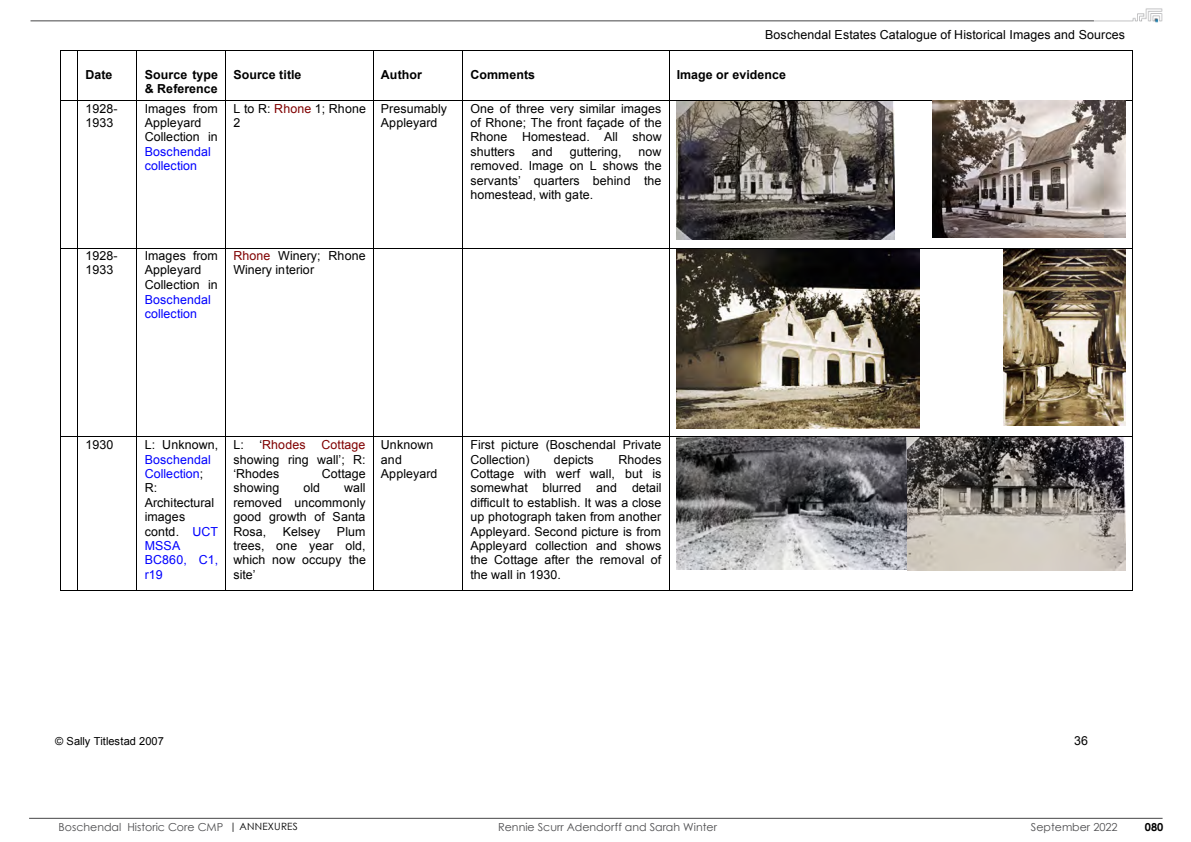
<style>
.page{position:relative;width:1191px;height:842px;background:#fff}
.page>*{position:absolute;margin:0;border:0;box-sizing:border-box;transform-origin:0 0}
.t1{font:12.4px/14.4px "Arial";letter-spacing:.01em;color:#000}
.t2{font:12.4px/14.5px "Arial";letter-spacing:.01em;color:#00f}
.t3{font:700 12.4px/14.1px "Arial";letter-spacing:.01em;color:#000}
.t4{font:12.4px "Arial";letter-spacing:.01em;color:#800000}
.t5{font:11.1px "Arial";letter-spacing:-.01em;color:#000}
.t6{font:11px "Century Gothic";color:#4d4d4f}
.t7{font:700 11px "Century Gothic";color:#000}
.s1{color:#800000}
.s2{color:#000}
.s3{font-size:10px;color:#000}
</style>
<div class="page">
<img style="left:1093px;top:8px;width:69px;height:14px">
<hr style="left:29px;top:818px;width:1133px;height:1px;background:#464547">
<hr style="left:31px;top:21px;width:1063px;height:1px;background:#464547">
<svg style="left:60px;top:50px;width:18px;height:1px"></svg>
<hr style="left:78px;top:50px;width:59px;height:1px;background:#000">
<hr style="left:137px;top:50px;width:88px;height:1px;background:#000">
<hr style="left:226px;top:50px;width:147px;height:1px;background:#000">
<hr style="left:373px;top:50px;width:90px;height:1px;background:#000">
<hr style="left:463px;top:50px;width:206px;height:1px;background:#000">
<hr style="left:669px;top:50px;width:463px;height:1px;background:#000">
<hr style="left:60px;top:51px;width:1px;height:49px;background:#000">
<hr style="left:78px;top:51px;width:1px;height:49px;background:#000">
<hr style="left:137px;top:51px;width:1px;height:49px;background:#000">
<hr style="left:225px;top:51px;width:1px;height:49px;background:#000">
<hr style="left:373px;top:51px;width:1px;height:49px;background:#000">
<hr style="left:463px;top:51px;width:1px;height:49px;background:#000">
<hr style="left:669px;top:51px;width:1px;height:49px;background:#000">
<hr style="left:1132px;top:51px;width:1px;height:49px;background:#000">
<img style="left:676px;top:101px;width:218px;height:139px">
<svg style="left:60px;top:100px;width:18px;height:1px"></svg>
<hr style="left:78px;top:100px;width:59px;height:1px;background:#000">
<hr style="left:137px;top:100px;width:88px;height:1px;background:#000">
<hr style="left:226px;top:100px;width:147px;height:1px;background:#000">
<hr style="left:373px;top:100px;width:90px;height:1px;background:#000">
<hr style="left:463px;top:100px;width:206px;height:1px;background:#000">
<hr style="left:669px;top:100px;width:463px;height:1px;background:#000">
<hr style="left:60px;top:101px;width:1px;height:147px;background:#000">
<hr style="left:78px;top:101px;width:1px;height:147px;background:#000">
<hr style="left:137px;top:101px;width:1px;height:147px;background:#000">
<hr style="left:225px;top:101px;width:1px;height:147px;background:#000">
<hr style="left:373px;top:101px;width:1px;height:147px;background:#000">
<hr style="left:463px;top:101px;width:1px;height:147px;background:#000">
<hr style="left:669px;top:101px;width:1px;height:147px;background:#000">
<hr style="left:1132px;top:101px;width:1px;height:147px;background:#000">
<img style="left:676px;top:249px;width:243px;height:179px">
<svg style="left:61px;top:248px;width:17px;height:1px"></svg>
<hr style="left:78px;top:248px;width:59px;height:1px;background:#000">
<hr style="left:137px;top:248px;width:88px;height:1px;background:#000">
<hr style="left:226px;top:248px;width:147px;height:1px;background:#000">
<hr style="left:373px;top:248px;width:90px;height:1px;background:#000">
<hr style="left:463px;top:248px;width:206px;height:1px;background:#000">
<hr style="left:669px;top:248px;width:463px;height:1px;background:#000">
<hr style="left:60px;top:248px;width:1px;height:189px;background:#000">
<hr style="left:78px;top:248px;width:1px;height:189px;background:#000">
<hr style="left:137px;top:248px;width:1px;height:189px;background:#000">
<hr style="left:225px;top:248px;width:1px;height:189px;background:#000">
<hr style="left:373px;top:248px;width:1px;height:189px;background:#000">
<hr style="left:463px;top:248px;width:1px;height:189px;background:#000">
<hr style="left:669px;top:248px;width:1px;height:189px;background:#000">
<hr style="left:1132px;top:248px;width:1px;height:189px;background:#000">
<img style="left:676px;top:438px;width:449px;height:132px">
<hr style="left:78px;top:437px;width:59px;height:1px;background:#000">
<hr style="left:137px;top:437px;width:88px;height:1px;background:#000">
<hr style="left:226px;top:437px;width:147px;height:1px;background:#000">
<hr style="left:373px;top:437px;width:90px;height:1px;background:#000">
<hr style="left:463px;top:437px;width:206px;height:1px;background:#000">
<hr style="left:669px;top:437px;width:463px;height:1px;background:#000">
<hr style="left:60px;top:437px;width:1px;height:153px;background:#000">
<hr style="left:78px;top:437px;width:1px;height:153px;background:#000">
<svg style="left:60px;top:590px;width:18px;height:1px"></svg>
<hr style="left:78px;top:590px;width:59px;height:1px;background:#000">
<hr style="left:137px;top:437px;width:1px;height:153px;background:#000">
<hr style="left:137px;top:590px;width:88px;height:1px;background:#000">
<hr style="left:225px;top:437px;width:1px;height:153px;background:#000">
<hr style="left:226px;top:590px;width:147px;height:1px;background:#000">
<hr style="left:373px;top:437px;width:1px;height:153px;background:#000">
<hr style="left:373px;top:590px;width:90px;height:1px;background:#000">
<hr style="left:463px;top:437px;width:1px;height:153px;background:#000">
<hr style="left:463px;top:590px;width:206px;height:1px;background:#000">
<hr style="left:669px;top:437px;width:1px;height:153px;background:#000">
<hr style="left:669px;top:590px;width:463px;height:1px;background:#000">
<hr style="left:1132px;top:437px;width:1px;height:153px;background:#000">
<img style="left:932px;top:101px;width:193px;height:136px">
<img style="left:1003px;top:249px;width:122px;height:177px">
<p class="t1" style="left:765px;top:29px;width:361px">Boschendal Estates Catalogue of Historical Images and Sources</p>
<p class="t3" style="left:85px;top:68px;width:29px">Date</p>
<p class="t3" style="left:145px;top:69px;width:75px">Source type &amp; Reference</p>
<p class="t3" style="left:233px;top:68px;width:69px">Source title</p>
<p class="t3" style="left:381px;top:68px;width:43px">Author</p>
<p class="t3" style="left:470px;top:68px;width:66px">Comments</p>
<p class="t3" style="left:676px;top:68px;width:111px">Image or evidence</p>
<p class="t1" style="left:85px;top:102px;width:34px">1928-<br>1933</p>
<p class="t1" style="left:145px;top:102px;width:75px">Images from<br>Appleyard<br>Collection in</p>
<p class="t2" style="left:145px;top:145px;width:68px">Boschendal collection</p>
<p class="t1" style="left:233px;top:102px;width:134px">L to R: <span class="s1">Rhone</span> 1; Rhone<br>2</p>
<p class="t1" style="left:381px;top:102px;width:68px">Presumably<br>Appleyard</p>
<p class="t1" style="left:470px;top:102px;width:193px;text-align:justify">One of three very similar images of Rhone; The front façade of the Rhone Homestead. All show shutters</p>
<p class="t1" style="left:532px;top:145px;width:22px">and</p>
<p class="t1" style="left:569px;top:145px;width:54px">guttering,</p>
<p class="t1" style="left:470px;top:145px;width:193px;text-align:justify;text-indent:168px">now removed. Image on L shows the servants’ quarters behind the homestead, with gate.</p>
<p class="t1" style="left:85px;top:250px;width:34px">1928-<br>1933</p>
<p class="t1" style="left:145px;top:250px;width:75px">Images from<br>Appleyard<br>Collection in</p>
<p class="t2" style="left:145px;top:293px;width:68px">Boschendal collection</p>
<p class="t1" style="left:233px;top:250px;width:134px"><span class="s1">Rhone</span> Winery; Rhone<br>Winery interior</p>
<p class="t1" style="left:85px;top:438px;width:30px">1930</p>
<p class="t1" style="left:145px;top:438px;width:75px">L: Unknown,</p>
<p class="t2" style="left:145px;top:453px;width:75px">Boschendal<br>Collection<span class="s2">;<br>R:<br>Architectural images contd.</span> UCT<br>MSSA<br>BC860, C1, r19</p>
<p class="t1" style="left:233px;top:438px;width:12px">L:</p>
<p class="t4" style="left:259px;top:440px;width:48px"><span class="s2">‘</span>Rhodes</p>
<p class="t4" style="left:321px;top:440px;width:45px">Cottage</p>
<p class="t1" style="left:233px;top:453px;width:134px">showing ring wall’; R: ‘Rhodes</p>
<p class="t1" style="left:322px;top:468px;width:45px">Cottage</p>
<p class="t1" style="left:233px;top:482px;width:48px">showing</p>
<p class="t1" style="left:303px;top:482px;width:18px">old</p>
<p class="t1" style="left:233px;top:482px;width:134px;text-align:justify;text-indent:111px">wall removed uncommonly good growth of Santa Rosa,</p>
<p class="t1" style="left:233px;top:525px;width:134px;text-align:justify;text-indent:104px">Plum trees, one year old, which now occupy the site’</p>
<p class="t1" style="left:283px;top:525px;width:39px">Kelsey</p>
<p class="t1" style="left:381px;top:438px;width:58px">Unknown and<br>Appleyard</p>
<p class="t1" style="left:470px;top:438px;width:192px;line-height:14.7px">First picture (Boschendal Private<br>Collection)</p>
<p class="t1" style="left:470px;top:453px;width:193px;text-align:justify;text-indent:148px">Rhodes Cottage with werf wall, but is somewhat blurred and detail difficult to establish. It was a close up photograph taken from another Appleyard. Second picture is from Appleyard collection and shows the Cottage after the removal of the wall in 1930.</p>
<p class="t1" style="left:554px;top:453px;width:41px">depicts</p>
<p class="t5" style="left:55px;top:737px;width:110px">© Sally Titlestad 2007</p>
<p class="t1" style="left:1074px;top:734px;width:15px">36</p>
<p class="t6" style="left:59px;top:820px;width:241px">Boschendal Historic Core CMP <span class="s3">| ANNEXURES</span></p>
<p class="t6" style="left:498px;top:820px;width:220px">Rennie Scurr Adendorff and Sarah Winter</p>
<p class="t6" style="left:1031px;top:820px;width:88px">September 2022</p>
<p class="t7" style="left:1144px;top:820px;width:20px">080</p>
</div>
